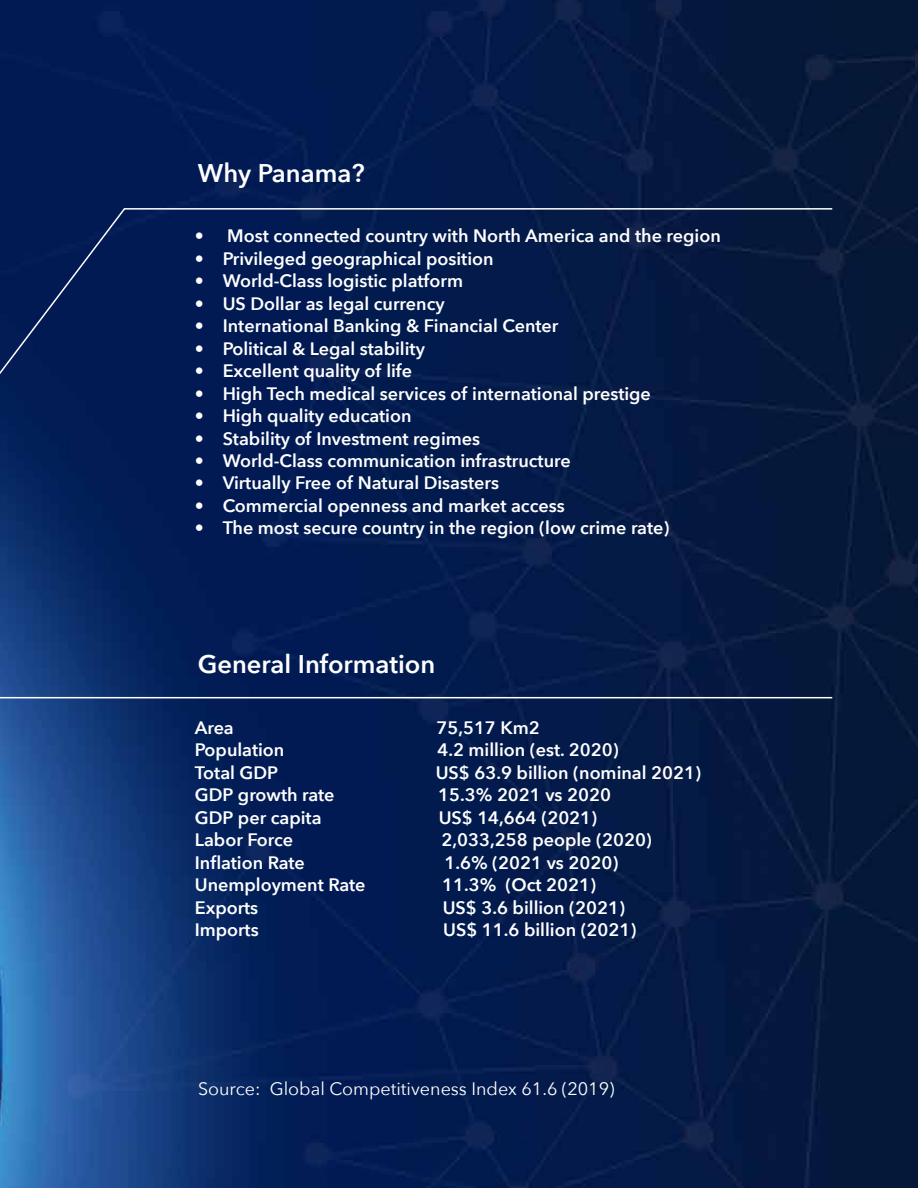
<style>
.page{position:relative;width:918px;height:1188px;background:#fff}
.page>*{position:absolute;margin:0;border:0;box-sizing:border-box;transform-origin:0 0}
.t1{font:600 25.5px "Avenir Next";color:#fff}
.t2{font:600 18px "Avenir Next";color:#fff}
.t3{font:18px "Avenir Next";color:#fff}
</style>
<div class="page">
<img style="left:0;top:0;width:918px;height:1188px">
<svg style="left:0;top:207px;width:834px;height:648px;background:#051e50"></svg>
<hr style="left:0;top:697px;width:832px;height:1px;background:#fff">
<h1 class="t1" style="left:198px;top:151px;width:168px">Why Panama?</h1>
<p class="t2" style="left:195px;top:221px;width:528px">• Most connected country with North America and the region</p>
<p class="t2" style="left:195px;top:243px;width:300px">• Privileged geographical position</p>
<p class="t2" style="left:195px;top:266px;width:270px">• World-Class logistic platform</p>
<p class="t2" style="left:195px;top:288px;width:251px">• US Dollar as legal currency</p>
<p class="t2" style="left:195px;top:311px;width:365px">• International Banking &amp; Financial Center</p>
<p class="t2" style="left:195px;top:333px;width:232px">• Political &amp; Legal stability</p>
<p class="t2" style="left:195px;top:355px;width:219px">• Excellent quality of life</p>
<p class="t2" style="left:195px;top:378px;width:458px">• High Tech medical services of international prestige</p>
<p class="t2" style="left:195px;top:400px;width:218px">• High quality education</p>
<p class="t2" style="left:195px;top:423px;width:287px">• Stability of Investment regimes</p>
<p class="t2" style="left:195px;top:445px;width:377px">• World-Class communication infrastructure</p>
<p class="t2" style="left:195px;top:468px;width:306px">• Virtually Free of Natural Disasters</p>
<p class="t2" style="left:195px;top:490px;width:372px">• Commercial openness and market access</p>
<p class="t2" style="left:195px;top:513px;width:476px">• The most secure country in the region (low crime rate)</p>
<h1 class="t1" style="left:198px;top:642px;width:239px">General Information</h1>
<p class="t2" style="left:195px;top:712px;width:41px">Area</p>
<p class="t2" style="left:436px;top:712px;width:105px">75,517 Km2</p>
<p class="t2" style="left:195px;top:735px;width:91px">Population</p>
<p class="t2" style="left:437px;top:735px;width:183px">4.2 million (est. 2020)</p>
<p class="t2" style="left:195px;top:757px;width:85px">Total GDP</p>
<p class="t2" style="left:436px;top:757px;width:267px">US$ 63.9 billion (nominal 2021)</p>
<p class="t2" style="left:195px;top:780px;width:141px">GDP growth rate</p>
<p class="t2" style="left:438px;top:780px;width:174px">15.3% 2021 vs 2020</p>
<p class="t2" style="left:195px;top:802px;width:128px">GDP per capita</p>
<p class="t2" style="left:439px;top:802px;width:160px">US$ 14,664 (2021)</p>
<p class="t2" style="left:195px;top:825px;width:100px">Labor Force</p>
<p class="t2" style="left:442px;top:825px;width:212px">2,033,258 people (2020)</p>
<p class="t2" style="left:195px;top:847px;width:112px">Inflation Rate</p>
<p class="t2" style="left:444px;top:847px;width:175px">1.6% (2021 vs 2020)</p>
<p class="t2" style="left:195px;top:870px;width:172px">Unemployment Rate</p>
<p class="t2" style="left:442px;top:870px;width:155px">11.3% (Oct 2021)</p>
<p class="t2" style="left:195px;top:892px;width:65px">Exports</p>
<p class="t2" style="left:443px;top:892px;width:184px">US$ 3.6 billion (2021)</p>
<p class="t2" style="left:195px;top:914px;width:65px">Imports</p>
<p class="t2" style="left:443px;top:914px;width:195px">US$ 11.6 billion (2021)</p>
<p class="t3" style="left:198px;top:1073px;width:418px">Source: Global Competitiveness Index 61.6 (2019)</p>
</div>
